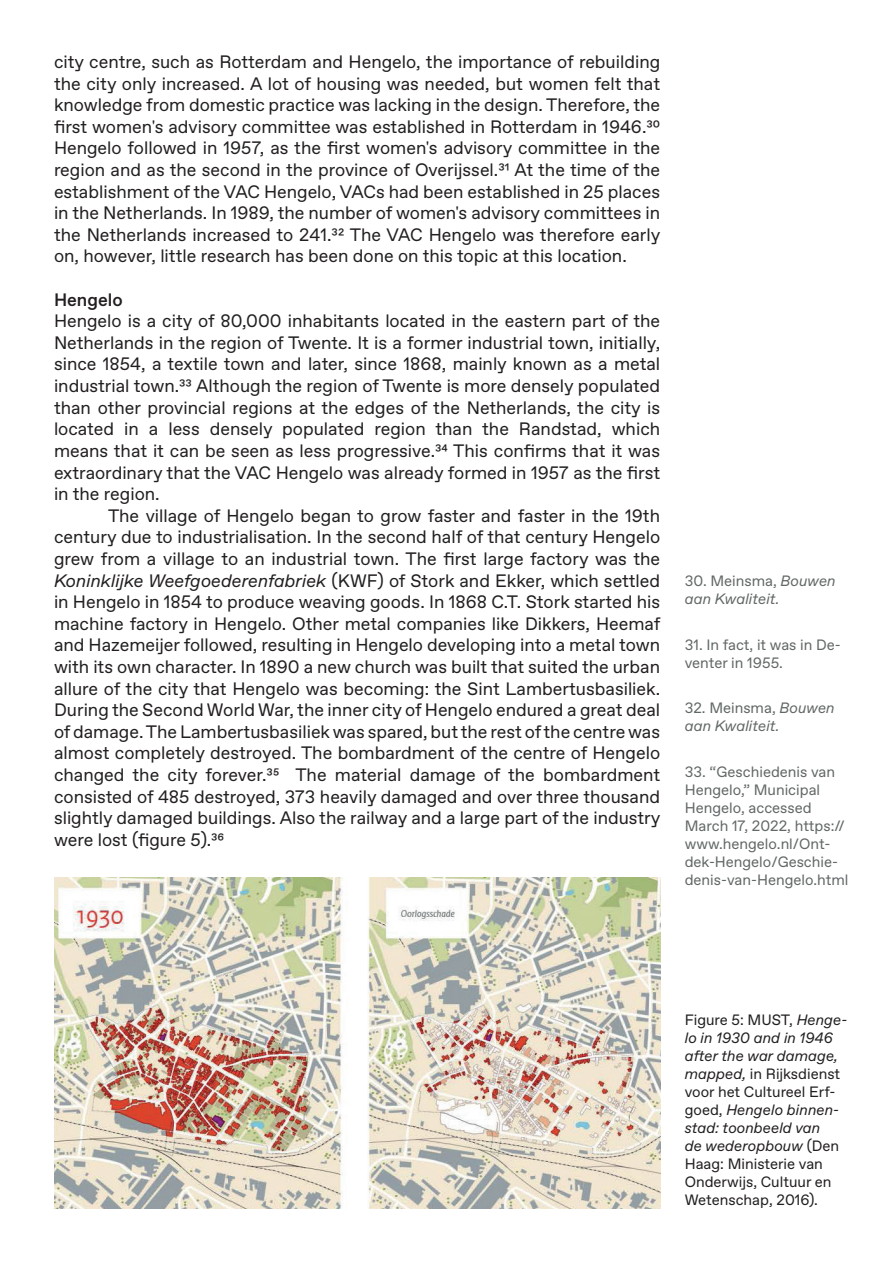
<style>
.page{position:relative;width:893px;height:1263px;background:#fff}
.page>*{position:absolute;margin:0;border:0;box-sizing:border-box;transform-origin:0 0}
.t1{font:18px/21.6px "Favorit Std";color:#231f20;text-align:justify}
.t2{font:500 18px "Favorit Std";color:#231f20}
.t3{font:15px/18px "Favorit Std";color:#231f20}
.t4{font:15px/18px "Favorit Std";color:#626767}
.t5{font:italic 15px/18px "Favorit Std";color:#626767}
.s1{font-style:italic}
.s2{font-style:normal}
</style>
<div class="page">
<img style="left:54px;top:878px;width:606px;height:331px">
<p class="t1" style="left:54px;top:51px;width:608px">city centre, such as Rotterdam and Hengelo, the importance of rebuilding the city only increased. A lot of housing was needed, but women felt that knowledge from domestic practice was lacking in the design. Therefore, the first women's advisory committee was established in Rotterdam in 1946.30<br>Hengelo followed in 1957, as the first women's advisory committee in the region and as the second in the province of Overijssel.31 At the time of the establishment of the VAC Hengelo, VACs had been established in 25 places in the Netherlands. In 1989, the number of women's advisory committees in the Netherlands increased to 241.32 The VAC Hengelo was therefore early on, however, little research has been done on this topic at this location.</p>
<p class="t2" style="left:54px;top:287px;width:70px">Hengelo</p>
<p class="t1" style="left:54px;top:310px;width:608px">Hengelo is a city of 80,000 inhabitants located in the eastern part of the Netherlands in the region of Twente. It is a former industrial town, initially, since 1854, a textile town and later, since 1868, mainly known as a metal industrial town.33 Although the region of Twente is more densely populated than other provincial regions at the edges of the Netherlands, the city is located in a less densely populated region than the Randstad, which means that it can be seen as less progressive.34 This confirms that it was extraordinary that the VAC Hengelo was already formed in 1957 as the first in the region.</p>
<p class="t1" style="left:54px;top:504px;width:608px;text-indent:54px">The village of Hengelo began to grow faster and faster in the 19th century due to industrialisation. In the second half of that century Hengelo grew from a village to an industrial town. The first large factory was the <span class="s1">Koninklijke Weefgoederenfabriek</span> (KWF) of Stork and Ekker, which settled in Hengelo in 1854 to produce weaving goods. In 1868 C.T. Stork started his machine factory in Hengelo. Other metal companies like Dikkers, Heemaf and Hazemeijer followed, resulting in Hengelo developing into a metal town with its own character. In 1890 a new church was built that suited the urban allure of the city that Hengelo was becoming: the Sint Lambertusbasiliek.<br>During the Second World War, the inner city of Hengelo endured a great deal of damage. The Lambertusbasiliek was spared, but the rest of the centre was almost completely destroyed. The bombardment of the centre of Hengelo changed the city forever.35 The material damage of the bombardment consisted of 485 destroyed, 373 heavily damaged and over three thousand slightly damaged buildings. Also the railway and a large part of the industry were lost (figure 5).36</p>
<p class="t5" style="left:685px;top:571px;width:152px"><span class="s2">30. Meinsma,</span> Bouwen aan Kwaliteit.</p>
<p class="t4" style="left:685px;top:635px;width:157px">31. In fact, it was in De&shy;venter in 1955.</p>
<p class="t5" style="left:685px;top:699px;width:151px"><span class="s2">32. Meinsma,</span> Bouwen aan Kwaliteit.</p>
<p class="t4" style="left:685px;top:762px;width:165px">33. “Geschiedenis van<br>Hengelo,” Municipal<br>Hengelo, accessed<br>March 17, 2022, https:// www.hengelo.nl/Ont&shy;dek-Hengelo/Geschie&shy;denis-van-Hengelo.html</p>
<p class="t3" style="left:685px;top:1010px;width:164px">Figure 5: MUST, <span class="s1">Henge&shy;lo in 1930 and in 1946 after the war damage, mapped,</span> in Rijksdienst voor het Cultureel Erf&shy;goed, <span class="s1">Hengelo binnen&shy;stad: toonbeeld van<br>de wederopbouw</span> (Den<br>Haag: Ministerie van<br>Onderwijs, Cultuur en<br>Wetenschap, 2016).</p>
</div>
